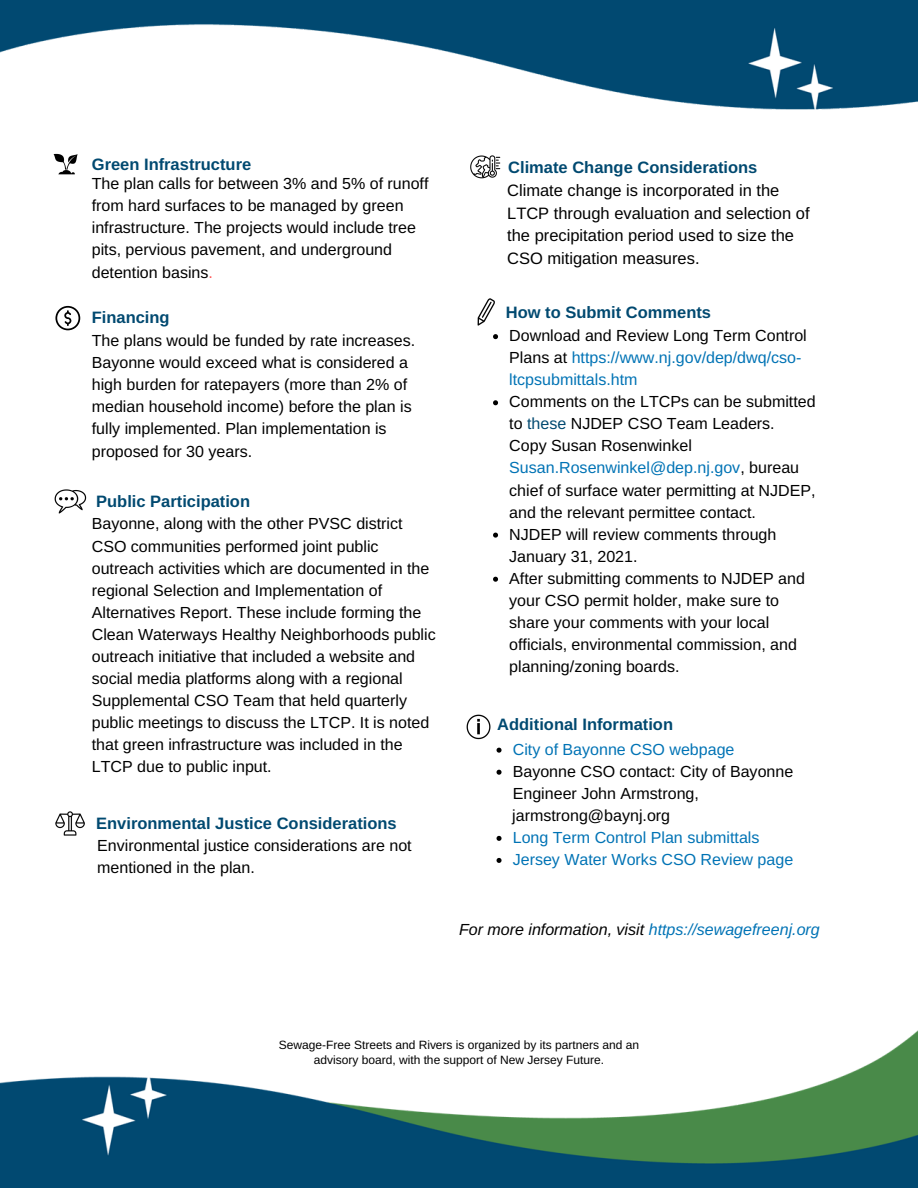
<style>
.page{position:relative;width:918px;height:1188px;background:#fff}
.page>*{position:absolute;margin:0;border:0;box-sizing:border-box;transform-origin:0 0}
.t1{font:700 16.5px "Arimo";color:#004970}
.t2{font:16.5px/22.5px "Arimo";color:#000}
.t3{font:16.05px/22px "Arimo";color:#000}
.t4{font:16.05px/22px "Arimo";color:#0073b5}
.t5{font:italic 16.05px "Arimo";color:#000}
.t6{font:12px/14.7px "Arimo";color:#000;text-align:center}
.s1{color:#ff5757}
.s2{color:#000}
.s3{color:#004970}
.s4{color:#0073b5}
</style>
<div class="page">
<img style="left:0;top:0;width:918px;height:110px">
<img style="left:0;top:1030px;width:918px;height:158px">
<svg style="left:497px;top:748px;width:5px;height:5px"></svg>
<svg style="left:497px;top:770px;width:5px;height:5px"></svg>
<svg style="left:497px;top:836px;width:5px;height:5px"></svg>
<svg style="left:497px;top:858px;width:5px;height:5px"></svg>
<img style="left:54px;top:154px;width:23px;height:21px">
<svg style="left:55px;top:306px;width:25px;height:24px"></svg>
<img style="left:54px;top:489px;width:32px;height:25px">
<img style="left:55px;top:811px;width:30px;height:25px">
<img style="left:470px;top:155px;width:31px;height:24px">
<img style="left:477px;top:299px;width:18px;height:27px">
<img style="left:466px;top:714px;width:25px;height:26px">
<svg style="left:493px;top:334px;width:5px;height:5px"></svg>
<svg style="left:493px;top:400px;width:5px;height:5px"></svg>
<svg style="left:493px;top:533px;width:5px;height:5px"></svg>
<svg style="left:493px;top:577px;width:5px;height:5px"></svg>
<p class="t1" style="left:92px;top:155px;width:161px">Green Infrastructure</p>
<p class="t3" style="left:92px;top:173px;width:338px">The plan calls for between 3% and 5% of runoff from hard surfaces to be managed by green infrastructure. The projects would include tree pits, pervious pavement, and underground detention basins<span class="s1">.</span></p>
<p class="t1" style="left:92px;top:308px;width:79px">Financing</p>
<p class="t3" style="left:92px;top:330px;width:325px">The plans would be funded by rate increases.<br>Bayonne would exceed what is considered a high burden for ratepayers (more than 2% of median household income) before the plan is fully implemented. Plan implementation is proposed for 30 years.</p>
<p class="t1" style="left:96px;top:492px;width:155px">Public Participation</p>
<p class="t3" style="left:92px;top:513px;width:345px">Bayonne, along with the other PVSC district CSO communities performed joint public outreach activities which are documented in the regional Selection and Implementation of Alternatives Report. These include forming the Clean Waterways Healthy Neighborhoods public outreach initiative that included a website and social media platforms along with a regional Supplemental CSO Team that held quarterly public meetings to discuss the LTCP. It is noted that green infrastructure was included in the LTCP due to public input.</p>
<p class="t1" style="left:96px;top:814px;width:302px">Environmental Justice Considerations</p>
<p class="t3" style="left:97px;top:835px;width:316px">Environmental justice considerations are not mentioned in the plan.</p>
<p class="t1" style="left:508px;top:158px;width:251px">Climate Change Considerations</p>
<p class="t2" style="left:507px;top:179px;width:304px">Climate change is incorporated in the LTCP through evaluation and selection of the precipitation period used to size the CSO mitigation measures.</p>
<p class="t1" style="left:506px;top:303px;width:207px">How to Submit Comments</p>
<p class="t4" style="left:509px;top:325px;width:299px"><span class="s2">Download and Review Long Term Control<br>Plans at</span> https://www.nj.gov/dep/dwq/cso&shy;ltcpsubmittals.htm</p>
<p class="t3" style="left:509px;top:391px;width:308px">Comments on the LTCPs can be submitted to <span class="s3">these</span> NJDEP CSO Team Leaders.</p>
<p class="t3" style="left:509px;top:435px;width:308px">Copy Susan Rosenwinkel <span class="s4">Susan.Rosenwinkel@dep.nj.gov</span>, bureau chief of surface water permitting at NJDEP, and the relevant permittee contact.</p>
<p class="t3" style="left:509px;top:523px;width:269px">NJDEP will review comments through<br>January 31, 2021.</p>
<p class="t3" style="left:509px;top:567px;width:297px">After submitting comments to NJDEP and your CSO permit holder, make sure to share your comments with your local officials, environmental commission, and planning/zoning boards.</p>
<p class="t1" style="left:497px;top:715px;width:177px">Additional Information</p>
<p class="t4" style="left:513px;top:738px;width:223px">City of Bayonne CSO webpage</p>
<p class="t3" style="left:513px;top:760px;width:282px">Bayonne CSO contact: City of Bayonne<br>Engineer John Armstrong,</p>
<p class="t4" style="left:513px;top:826px;width:248px">Long Term Control Plan submittals</p>
<p class="t4" style="left:513px;top:848px;width:282px">Jersey Water Works CSO Review page</p>
<p class="t3" style="left:512px;top:804px;width:159px">jarmstrong@baynj.org</p>
<p class="t5" style="left:459px;top:920px;width:362px">For more information, visit <span class="s4">https://sewagefreenj.org</span></p>
<p class="t6" style="left:279px;top:1037px;width:362px">Sewage-Free Streets and Rivers is organized by its partners and an advisory board, with the support of New Jersey Future.</p>
</div>
